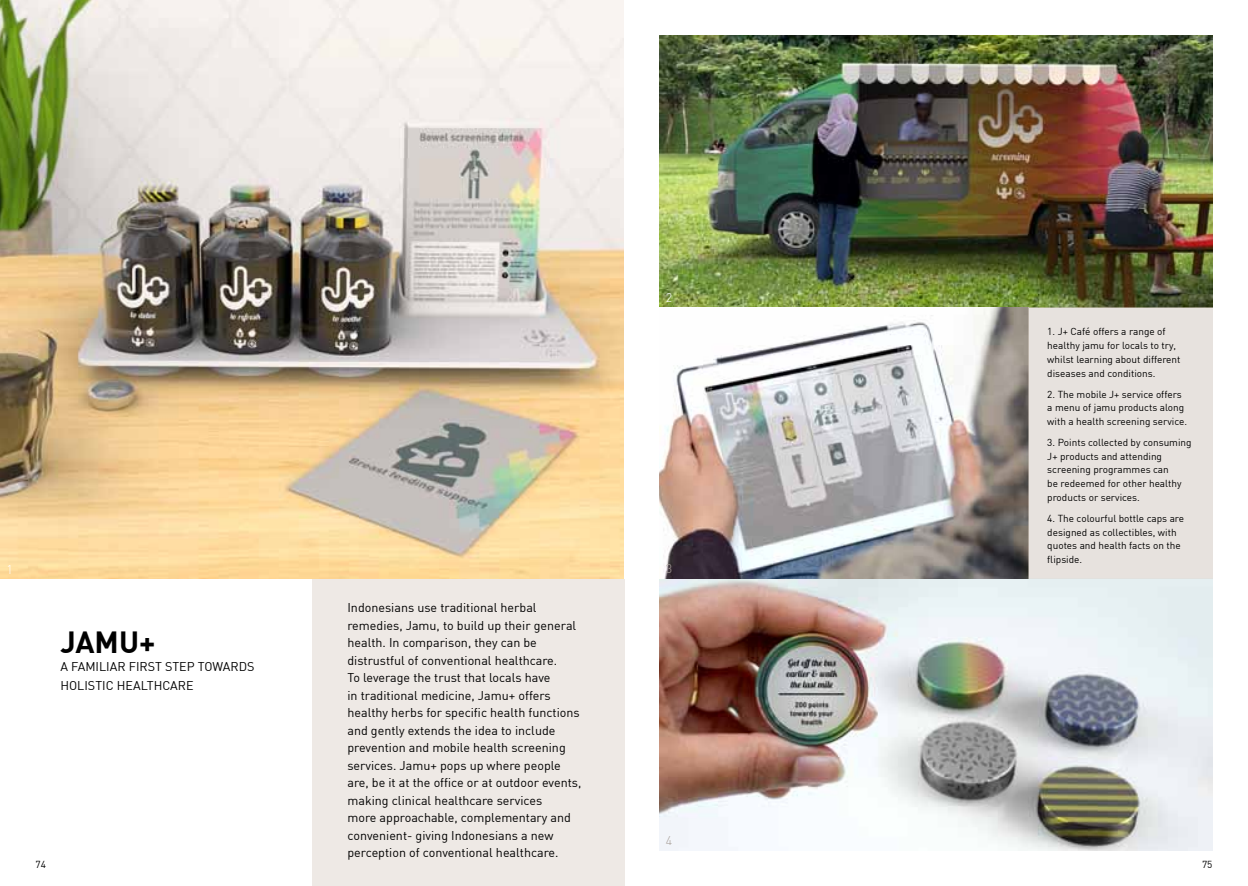
<style>
.page{position:relative;width:1248px;height:886px;background:#fff}
.page>*{position:absolute;margin:0;border:0;box-sizing:border-box;transform-origin:0 0}
.t1{font:700 30px "DIN";color:#000}
.t2{font:12.5px/17.5px "DIN";color:#000}
.t3{font:300 12.5px "DIN";color:#fff}
.t4{font:300 12.5px "DIN";color:#a9a09a}
.t5{font:10px/13.8px "DIN";color:#000}
</style>
<div class="page">
<img style="left:0;top:0;width:624px;height:579px">
<img style="left:659px;top:579px;width:553px;height:271px">
<img style="left:659px;top:35px;width:553px;height:272px">
<img style="left:659px;top:307px;width:369px;height:272px">
<div style="left:312px;top:579px;width:312px;height:307px;background:#eee9e5"></div>
<div style="left:1028px;top:307px;width:184px;height:271px;background:#e7e2de"></div>
<p class="t3" style="left:6px;top:561px;width:8px">1</p>
<p class="t3" style="left:665px;top:290px;width:8px">2</p>
<p class="t4" style="left:665px;top:560px;width:8px">3</p>
<p class="t5" style="left:1047px;top:325px;width:135px">1. J+ Café offers a range of healthy jamu for locals to try, whilst learning about different diseases and conditions.</p>
<p class="t5" style="left:1047px;top:387px;width:141px">2. The mobile J+ service offers a menu of jamu products along with a health screening service.</p>
<p class="t5" style="left:1047px;top:435px;width:146px">3. Points collected by consuming<br>J+ products and attending screening programmes can<br>be redeemed for other healthy products or services.</p>
<p class="t5" style="left:1047px;top:511px;width:138px">4. The colourful bottle caps are designed as collectibles, with quotes and health facts on the flipside.</p>
<p class="t2" style="left:347px;top:599px;width:235px">Indonesians use traditional herbal remedies, Jamu, to build up their general health. In comparison, they can be distrustful of conventional healthcare.<br>To leverage the trust that locals have<br>in traditional medicine, Jamu+ offers healthy herbs for specific health functions and gently extends the idea to include prevention and mobile health screening services. Jamu+ pops up where people are, be it at the office or at outdoor events, making clinical healthcare services<br>more approachable, complementary and convenient- giving Indonesians a new perception of conventional healthcare.</p>
<h1 class="t1" style="left:60px;top:622px;width:96px">JAMU+</h1>
<p class="t2" style="left:60px;top:657px;width:195px;line-height:18.8px">A FAMILIAR FIRST STEP TOWARDS<br>HOLISTIC HEALTHCARE</p>
<p class="t4" style="left:665px;top:833px;width:8px">4</p>
<p class="t5" style="left:35px;top:857px;width:12px">74</p>
<p class="t5" style="left:1201px;top:857px;width:12px">75</p>
</div>
